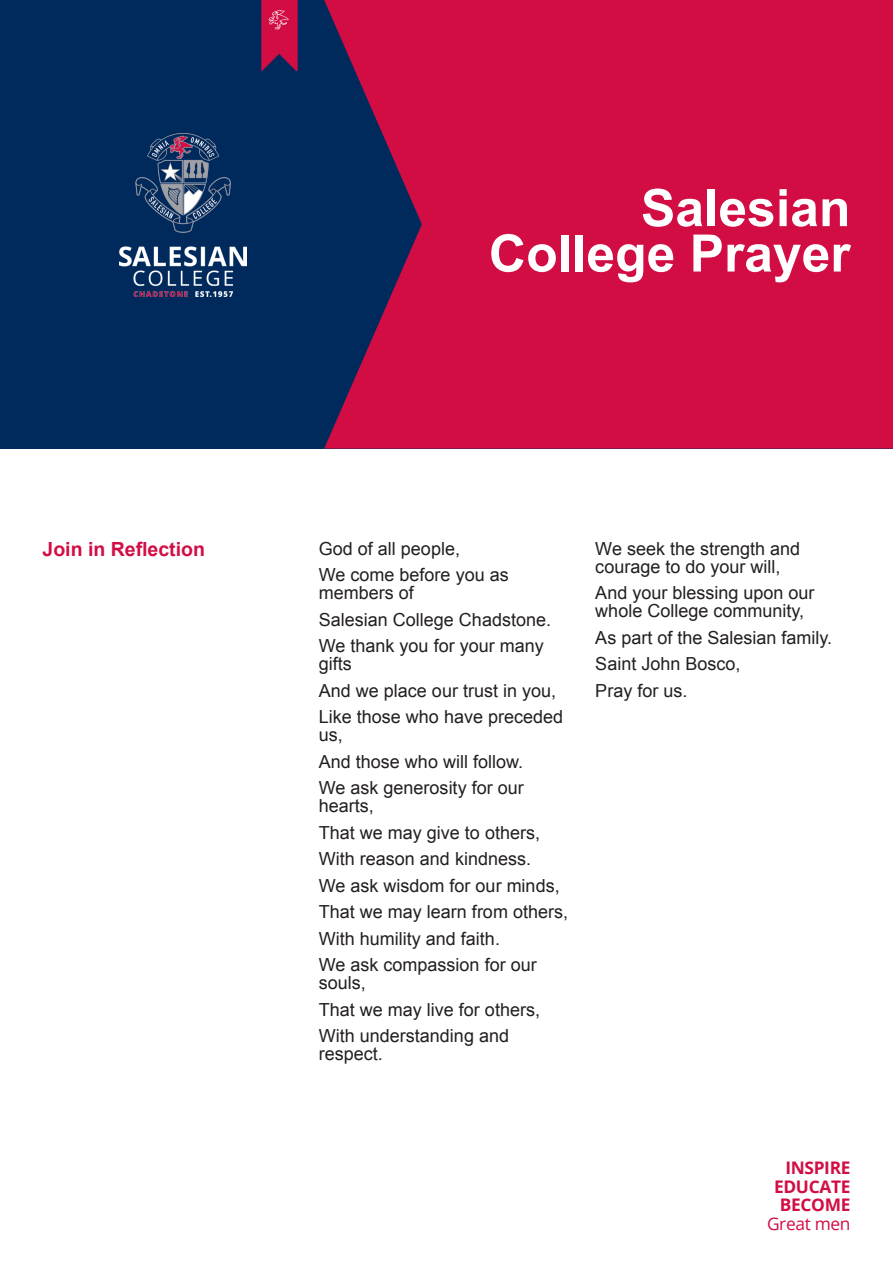
<style>
.page{position:relative;width:893px;height:1263px;background:#fff}
.page>*{position:absolute;margin:0;border:0;box-sizing:border-box;transform-origin:0 0}
.information_sheet_ma{font:700 51.6px/45.5px "Arial";color:#fff;text-align:right}
.information_sheet_co{font:700 19.5px "Arial";color:#d20d44}
.information_sheet_co-2{font:18px/18px "Arial";color:#231f20}
.t1{font:700 17.4px/18.6px "Open Sans";letter-spacing:-.02em;color:#d20d44;text-align:right}
.s1{font-weight:400}
</style>
<div class="page">
<div style="left:0;top:0;width:893px;height:449px;background:#00295c"></div>
<svg style="left:324px;top:0;width:569px;height:449px;background:#bf0f46"></svg>
<img style="left:119px;top:134px;width:128px;height:163px">
<svg style="left:262px;top:0;width:36px;height:72px;background:#b6174c"></svg>
<p class="information_sheet_ma" style="left:489px;top:187px;width:363px">Salesian<br>College Prayer</p>
<p class="information_sheet_co" style="left:43px;top:536px;width:164px">Join in Reflection</p>
<p class="information_sheet_co-2" style="left:319px;top:539px;width:143px">God of all people,</p>
<p class="information_sheet_co-2" style="left:319px;top:566px;width:191px">We come before you as members of</p>
<p class="information_sheet_co-2" style="left:319px;top:610px;width:234px">Salesian College Chadstone.</p>
<p class="information_sheet_co-2" style="left:319px;top:637px;width:226px">We thank you for your many gifts</p>
<p class="information_sheet_co-2" style="left:319px;top:681px;width:239px">And we place our trust in you,</p>
<p class="information_sheet_co-2" style="left:319px;top:708px;width:246px">Like those who have preceded us,</p>
<p class="information_sheet_co-2" style="left:319px;top:752px;width:206px">And those who will follow.</p>
<p class="information_sheet_co-2" style="left:319px;top:779px;width:206px">We ask generosity for our hearts,</p>
<p class="information_sheet_co-2" style="left:319px;top:823px;width:223px">That we may give to others,</p>
<p class="information_sheet_co-2" style="left:319px;top:850px;width:214px">With reason and kindness.</p>
<p class="information_sheet_co-2" style="left:319px;top:876px;width:242px">We ask wisdom for our minds,</p>
<p class="information_sheet_co-2" style="left:319px;top:903px;width:251px">That we may learn from others,</p>
<p class="information_sheet_co-2" style="left:319px;top:929px;width:183px">With humility and faith.</p>
<p class="information_sheet_co-2" style="left:319px;top:956px;width:219px">We ask compassion for our souls,</p>
<p class="information_sheet_co-2" style="left:319px;top:1000px;width:223px">That we may live for others,</p>
<p class="information_sheet_co-2" style="left:319px;top:1027px;width:192px">With understanding and respect.</p>
<p class="information_sheet_co-2" style="left:595px;top:539px;width:206px">We seek the strength and courage to do your will,</p>
<p class="information_sheet_co-2" style="left:595px;top:584px;width:221px">And your blessing upon our whole College community,</p>
<p class="information_sheet_co-2" style="left:595px;top:628px;width:238px">As part of the Salesian family.</p>
<p class="information_sheet_co-2" style="left:595px;top:655px;width:147px">Saint John Bosco,</p>
<p class="information_sheet_co-2" style="left:595px;top:681px;width:94px">Pray for us.</p>
<p class="t1" style="left:767px;top:1158px;width:85px">INSPIRE<br>EDUCATE<br>BECOME<br><span class="s1">Great men</span></p>
</div>
